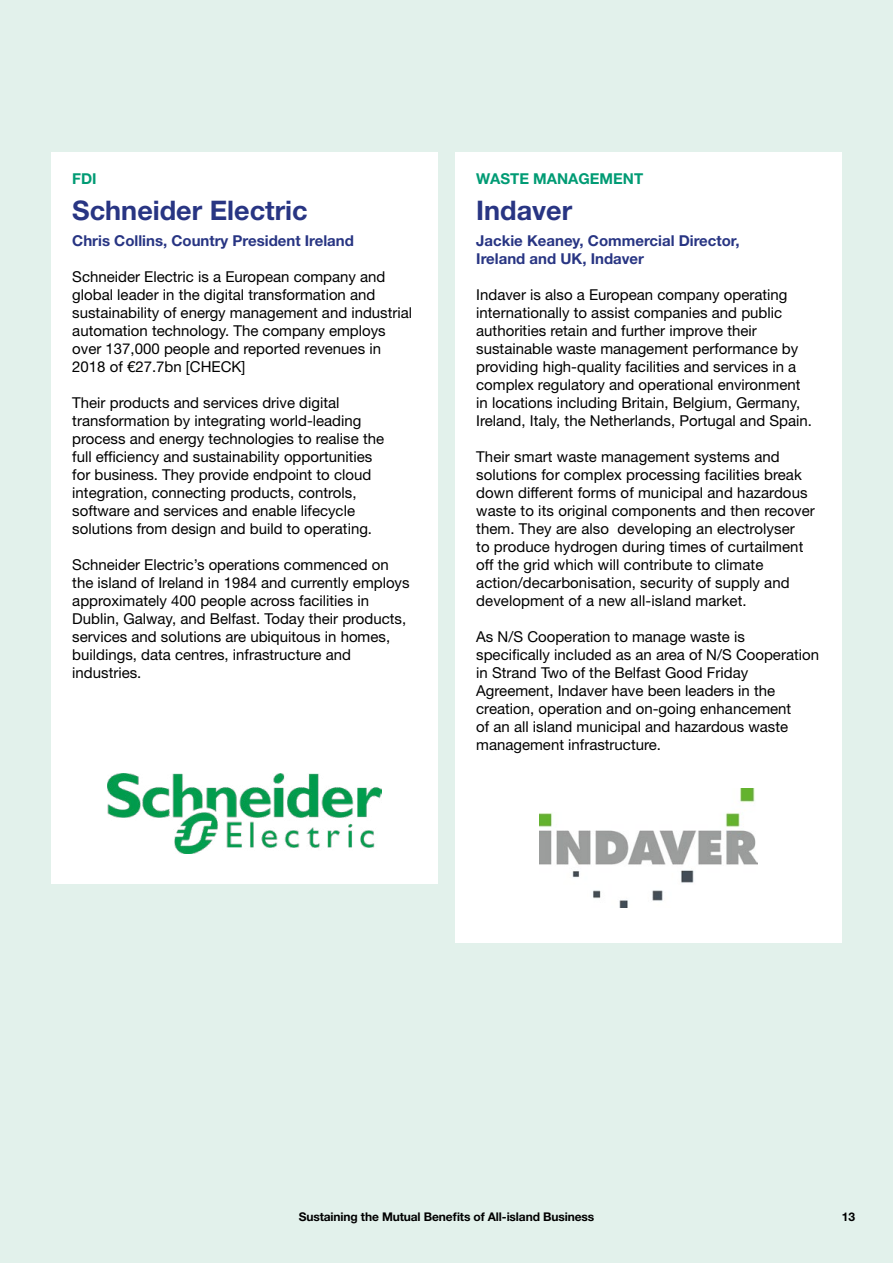
<style>
.page{position:relative;width:893px;height:1263px;background:#e2f1eb}
.page>*{position:absolute;margin:0;border:0;box-sizing:border-box;transform-origin:0 0}
.t1{font:700 27px "Helvetica Neue LT Std";color:#283583}
.t2{font:15px/18px "Helvetica Neue LT Std";color:#000}
.t3{font:700 15px/18px "Helvetica Neue LT Std";color:#283583}
.t4{font:700 15px "Helvetica Neue LT Std";color:#009b74}
.t5{font:700 12px "Helvetica Neue LT Std";letter-spacing:-.01em;color:#000}
</style>
<div class="page">
<div style="left:51px;top:152px;width:387px;height:731px;background:#fff"></div>
<div style="left:455px;top:152px;width:387px;height:791px;background:#fff"></div>
<img style="left:108px;top:773px;width:273px;height:81px">
<img style="left:539px;top:788px;width:218px;height:119px">
<p class="t4" style="left:72px;top:169px;width:26px">FDI</p>
<p class="t1" style="left:72px;top:193px;width:237px">Schneider Electric</p>
<p class="t3" style="left:72px;top:232px;width:283px">Chris Collins, Country President Ireland</p>
<p class="t2" style="left:72px;top:268px;width:341px">Schneider Electric is a European company and global leader in the digital transformation and sustainability of energy management and industrial automation technology. The company employs over 137,000 people and reported revenues in 2018 of €27.7bn [CHECK]</p>
<p class="t2" style="left:72px;top:394px;width:313px">Their products and services drive digital transformation by integrating world-leading process and energy technologies to realise the full efficiency and sustainability opportunities for business. They provide endpoint to cloud integration, connecting products, controls, software and services and enable lifecycle solutions from design and build to operating.</p>
<p class="t2" style="left:72px;top:556px;width:339px">Schneider Electric’s operations commenced on the island of Ireland in 1984 and currently employs approximately 400 people across facilities in Dublin, Galway, and Belfast. Today their products, services and solutions are ubiquitous in homes, buildings, data centres, infrastructure and industries.</p>
<p class="t4" style="left:476px;top:169px;width:168px">WASTE MANAGEMENT</p>
<p class="t1" style="left:476px;top:193px;width:98px">Indaver</p>
<p class="t3" style="left:476px;top:232px;width:265px">Jackie Keaney, Commercial Director,<br>Ireland and UK, Indaver</p>
<p class="t2" style="left:476px;top:286px;width:337px">Indaver is also a European company operating internationally to assist companies and public authorities retain and further improve their sustainable waste management performance by providing high-quality facilities and services in a complex regulatory and operational environment in locations including Britain, Belgium, Germany, Ireland, Italy, the Netherlands, Portugal and Spain.</p>
<p class="t2" style="left:476px;top:448px;width:340px">Their smart waste management systems and solutions for complex processing facilities break down different forms of municipal and hazardous waste to its original components and then recover them. They are also developing an electrolyser<br>to produce hydrogen during times of curtailment off the grid which will contribute to climate action/decarbonisation, security of supply and development of a new all-island market.</p>
<p class="t2" style="left:476px;top:628px;width:344px">As N/S Cooperation to manage waste is specifically included as an area of N/S Cooperation in Strand Two of the Belfast Good Friday Agreement, Indaver have been leaders in the creation, operation and on-going enhancement<br>of an all island municipal and hazardous waste management infrastructure.</p>
<p class="t5" style="left:299px;top:1209px;width:297px">Sustaining the Mutual Benefits of All-island Business</p>
<p class="t5" style="left:842px;top:1209px;width:15px">13</p>
</div>
